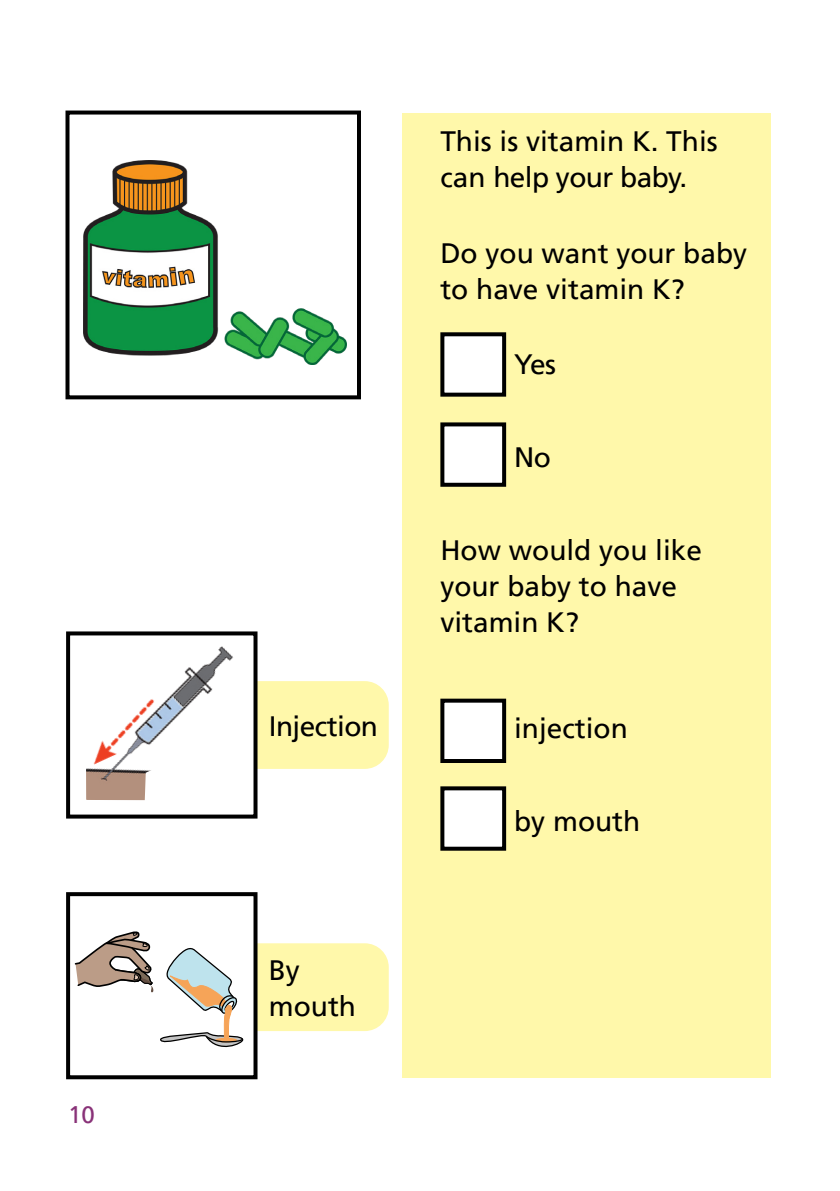
<style>
.page{position:relative;width:840px;height:1191px;background:#fff}
.page>*{position:absolute;margin:0;border:0;box-sizing:border-box;transform-origin:0 0}
.Easy_Read{font:28px/36px "Frutiger LT";color:#000}
.Easy_Read-2{font:28px "Frutiger LT";letter-spacing:-.02em;color:#000}
.t1{font:24px "Frutiger LT";color:#893278}
</style>
<div class="page">
<div style="left:401px;top:113px;width:369px;height:964px;background:#fff8aa"></div>
<div style="left:148px;top:943px;width:240px;height:88px;background:#fff8aa;border-radius:24px"></div>
<div style="left:148px;top:681px;width:240px;height:88px;background:#fff8aa;border-radius:24px"></div>
<div style="left:68px;top:633px;width:187px;height:183px;background:#fff"></div>
<div style="left:66px;top:631px;width:191px;height:187px;border:4px solid #000"></div>
<div style="left:68px;top:894px;width:187px;height:183px;background:#fff"></div>
<div style="left:66px;top:892px;width:191px;height:187px;border:4px solid #000"></div>
<div style="left:442px;top:700px;width:62px;height:61px;background:#fff"></div>
<div style="left:440px;top:698px;width:66px;height:65px;border:4px solid #000"></div>
<div style="left:442px;top:788px;width:62px;height:60px;background:#fff"></div>
<div style="left:440px;top:786px;width:66px;height:64px;border:4px solid #000"></div>
<div style="left:442px;top:334px;width:62px;height:61px;background:#fff"></div>
<div style="left:440px;top:332px;width:66px;height:65px;border:4px solid #000"></div>
<div style="left:442px;top:424px;width:62px;height:61px;background:#fff"></div>
<div style="left:440px;top:422px;width:66px;height:65px;border:4px solid #000"></div>
<img style="left:86px;top:633px;width:163px;height:167px">
<svg style="left:74px;top:931px;width:170px;height:117px"></svg>
<div style="left:65px;top:110px;width:296px;height:289px;border:4px solid #000"></div>
<img style="left:84px;top:161px;width:262px;height:203px">
<p class="t1" style="left:68px;top:1101px;width:28px">10</p>
<p class="Easy_Read-2" style="left:269px;top:709px;width:111px">Injection</p>
<p class="Easy_Read" style="left:269px;top:952px;width:89px">By mouth</p>
<p class="Easy_Read" style="left:440px;top:123px;width:279px">This is vitamin K. This can help your baby.</p>
<p class="Easy_Read" style="left:440px;top:235px;width:308px">Do you want your baby to have vitamin K?</p>
<p class="Easy_Read" style="left:514px;top:347px;width:43px">Yes</p>
<p class="Easy_Read" style="left:514px;top:439px;width:38px">No</p>
<p class="Easy_Read" style="left:440px;top:532px;width:263px">How would you like your baby to have vitamin K?</p>
<p class="Easy_Read" style="left:514px;top:710px;width:115px">injection</p>
<p class="Easy_Read" style="left:514px;top:803px;width:128px">by mouth</p>
</div>
